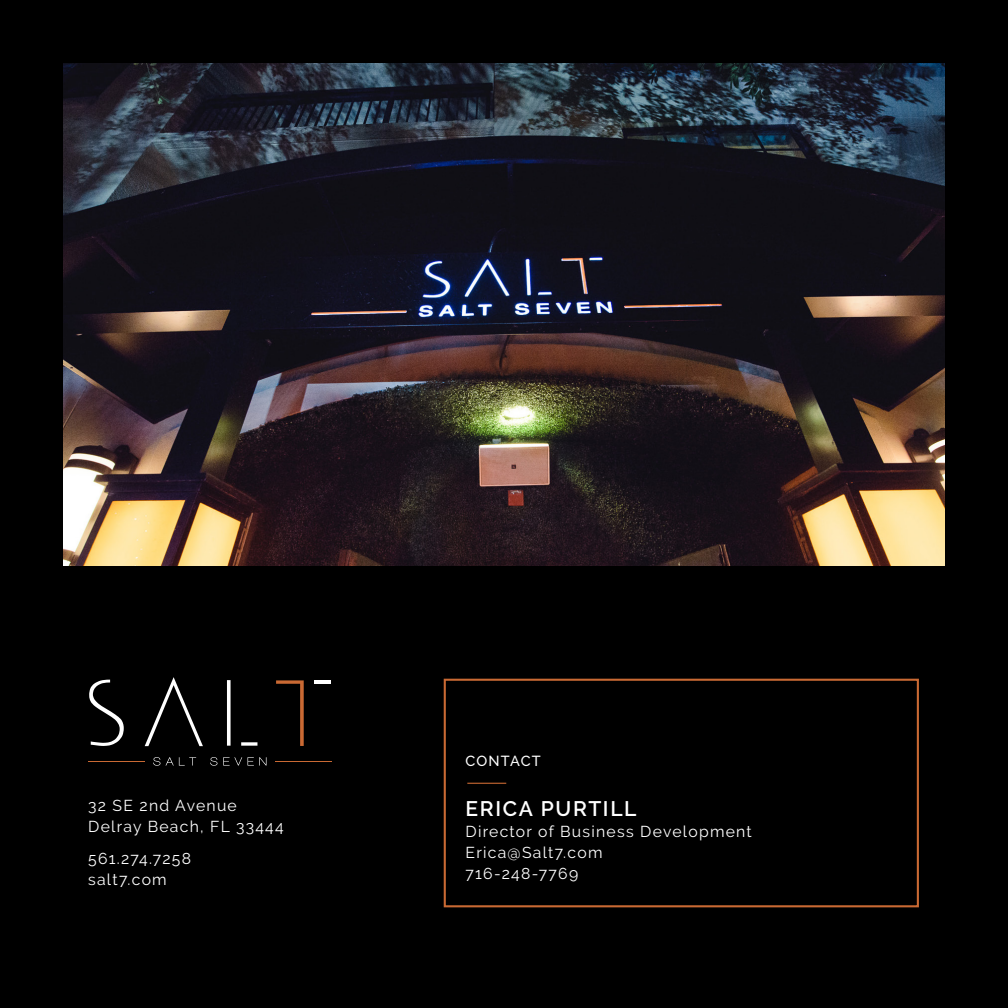
<style>
.page{position:relative;width:1008px;height:1008px;background:#000}
.page>*{position:absolute;margin:0;border:0;box-sizing:border-box;transform-origin:0 0}
.t1{font:600 21px "Raleway";letter-spacing:.08em;color:#fff}
.t2{font:15.75px "Raleway";letter-spacing:.08em;color:#fff}
.t3{font:500 14.53px "Raleway";letter-spacing:.075em;color:#fff}
</style>
<div class="page">
<img style="left:63px;top:63px;width:882px;height:503px">
<svg style="left:89px;top:680px;width:35px;height:66px"></svg>
<svg style="left:145px;top:677px;width:58px;height:69px"></svg>
<svg style="left:227px;top:680px;width:30px;height:66px"></svg>
<hr style="left:314px;top:680px;width:17px;height:4px;background:#fff">
<svg style="left:276px;top:680px;width:28px;height:66px"></svg>
<svg style="left:153px;top:757px;width:7px;height:9px"></svg>
<svg style="left:166px;top:757px;width:30px;height:9px"></svg>
<svg style="left:210px;top:757px;width:7px;height:9px"></svg>
<svg style="left:223px;top:757px;width:19px;height:9px"></svg>
<svg style="left:248px;top:757px;width:19px;height:9px"></svg>
<hr style="left:275px;top:761px;width:57px;height:1px;background:#c96933">
<hr style="left:88px;top:761px;width:57px;height:1px;background:#c96933">
<div style="left:444px;top:679px;width:475px;height:228px;border:2px solid #c96933"></div>
<hr style="left:467px;top:783px;width:39px;height:1px;background:#c96933">
<p class="t2" style="left:88px;top:797px;width:150px">32 SE 2nd Avenue</p>
<p class="t2" style="left:88px;top:818px;width:197px">Delray Beach, FL 33444</p>
<p class="t2" style="left:88px;top:849px;width:104px">561.274.7258</p>
<p class="t2" style="left:88px;top:870px;width:80px">salt7.com</p>
<p class="t3" style="left:466px;top:752px;width:77px">CONTACT</p>
<p class="t1" style="left:466px;top:797px;width:172px">ERICA PURTILL</p>
<p class="t2" style="left:466px;top:823px;width:288px">Director of Business Development</p>
<p class="t2" style="left:466px;top:844px;width:138px">Erica@Salt7.com</p>
<p class="t2" style="left:466px;top:865px;width:114px">716-248-7769</p>
</div>
